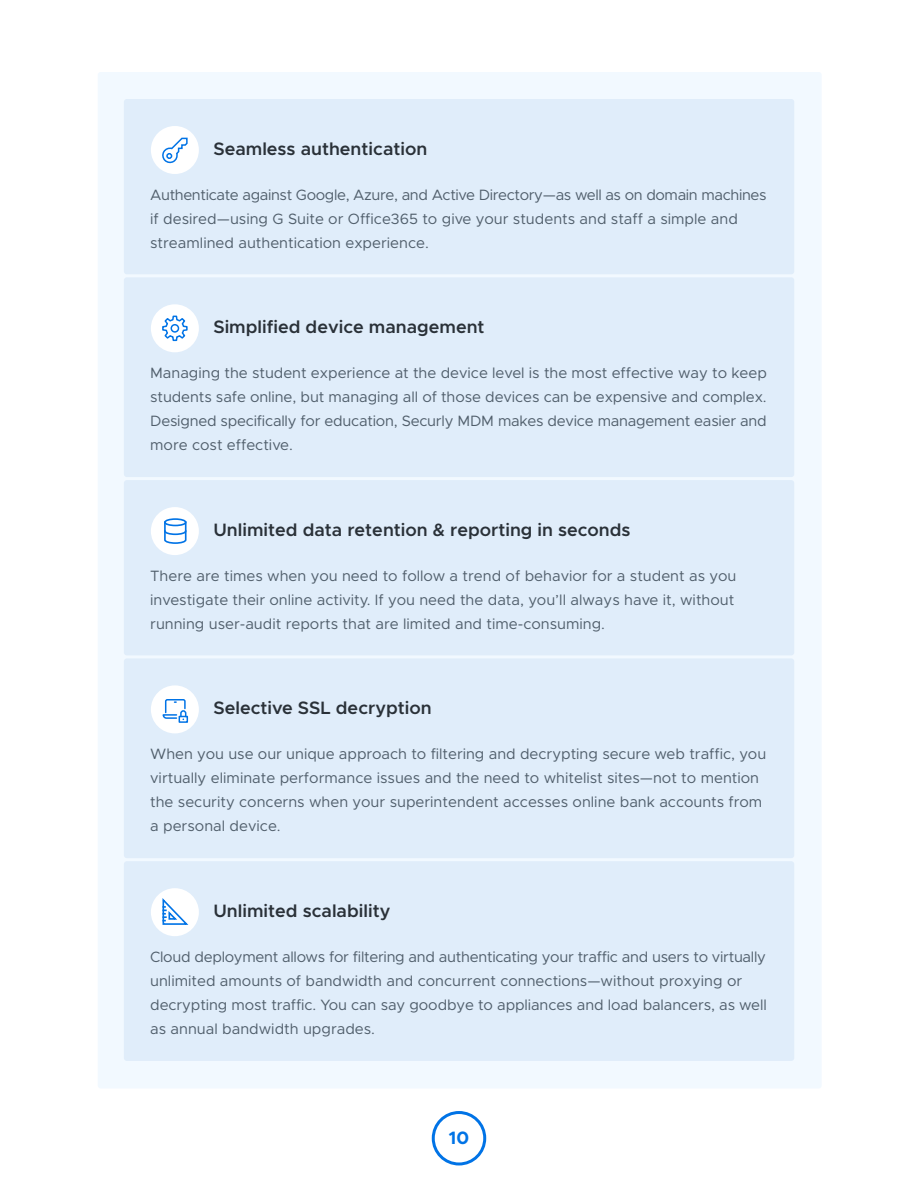
<style>
.page{position:relative;width:918px;height:1188px;background:#fff}
.page>*{position:absolute;margin:0;border:0;box-sizing:border-box;transform-origin:0 0}
.t1{font:600 18px "Metropolis";color:#2a3138}
.t2{font:700 18px "Metropolis";color:#0073e6}
.t3{font:15px/24px "Metropolis";color:#505e6b}
</style>
<div class="page">
<div style="left:432px;top:1111px;width:54px;height:54px;border:3px solid #0073e6;border-radius:50%"></div>
<div style="left:98px;top:72px;width:724px;height:1017px;background:#f2f9ff;border-radius:3px"></div>
<div style="left:124px;top:99px;width:670px;height:175px;background:#e0edfa;border-radius:3px"></div>
<div style="left:151px;top:126px;width:48px;height:48px;background:#fff;border-radius:24px"></div>
<div style="left:124px;top:480px;width:670px;height:175px;background:#e0edfa;border-radius:3px"></div>
<div style="left:151px;top:507px;width:48px;height:48px;background:#fff;border-radius:24px"></div>
<div style="left:124px;top:277px;width:670px;height:200px;background:#e0edfa;border-radius:3px"></div>
<div style="left:151px;top:304px;width:48px;height:48px;background:#fff;border-radius:24px"></div>
<div style="left:124px;top:658px;width:670px;height:200px;background:#e0edfa;border-radius:3px"></div>
<div style="left:151px;top:685px;width:48px;height:48px;background:#fff;border-radius:24px"></div>
<div style="left:124px;top:861px;width:670px;height:200px;background:#e0edfa;border-radius:3px"></div>
<div style="left:151px;top:888px;width:48px;height:48px;background:#fff;border-radius:24px"></div>
<svg style="left:164px;top:518px;width:23px;height:26px"></svg>
<svg style="left:162px;top:898px;width:27px;height:27px"></svg>
<svg style="left:162px;top:137px;width:26px;height:27px"></svg>
<div style="left:179px;top:716px;width:9px;height:7px;border:2px solid #0073e6"></div>
<svg style="left:162px;top:699px;width:25px;height:21px"></svg>
<svg style="left:162px;top:315px;width:26px;height:27px"></svg>
<p class="t1" style="left:213px;top:137px;width:215px">Seamless authentication</p>
<p class="t3" style="left:150px;top:182px;width:618px">Authenticate against Google, Azure, and Active Directory—as well as on domain machines if desired—using G Suite or Office365 to give your students and staff a simple and streamlined authentication experience.</p>
<p class="t1" style="left:213px;top:316px;width:273px">Simplified device management</p>
<p class="t3" style="left:150px;top:361px;width:618px;text-align:justify">Managing the student experience at the device level is the most effective way to keep students safe online, but managing all of those devices can be expensive and complex.<br>Designed specifically for education, Securly MDM makes device management easier and more cost effective.</p>
<p class="t1" style="left:213px;top:518px;width:419px">Unlimited data retention &amp; reporting in seconds</p>
<p class="t3" style="left:150px;top:564px;width:588px">There are times when you need to follow a trend of behavior for a student as you investigate their online activity. If you need the data, you’ll always have it, without running user-audit reports that are limited and time-consuming.</p>
<p class="t1" style="left:213px;top:697px;width:220px">Selective SSL decryption</p>
<p class="t3" style="left:150px;top:742px;width:618px">When you use our unique approach to filtering and decrypting secure web traffic, you virtually eliminate performance issues and the need to whitelist sites—not to mention the security concerns when your superintendent accesses online bank accounts from a personal device.</p>
<p class="t1" style="left:213px;top:900px;width:179px">Unlimited scalability</p>
<p class="t3" style="left:150px;top:945px;width:618px">Cloud deployment allows for filtering and authenticating your traffic and users to virtually unlimited amounts of bandwidth and concurrent connections—without proxying or decrypting most traffic. You can say goodbye to appliances and load balancers, as well as annual bandwidth upgrades.</p>
<p class="t2" style="left:449px;top:1126px;width:22px">10</p>
</div>
